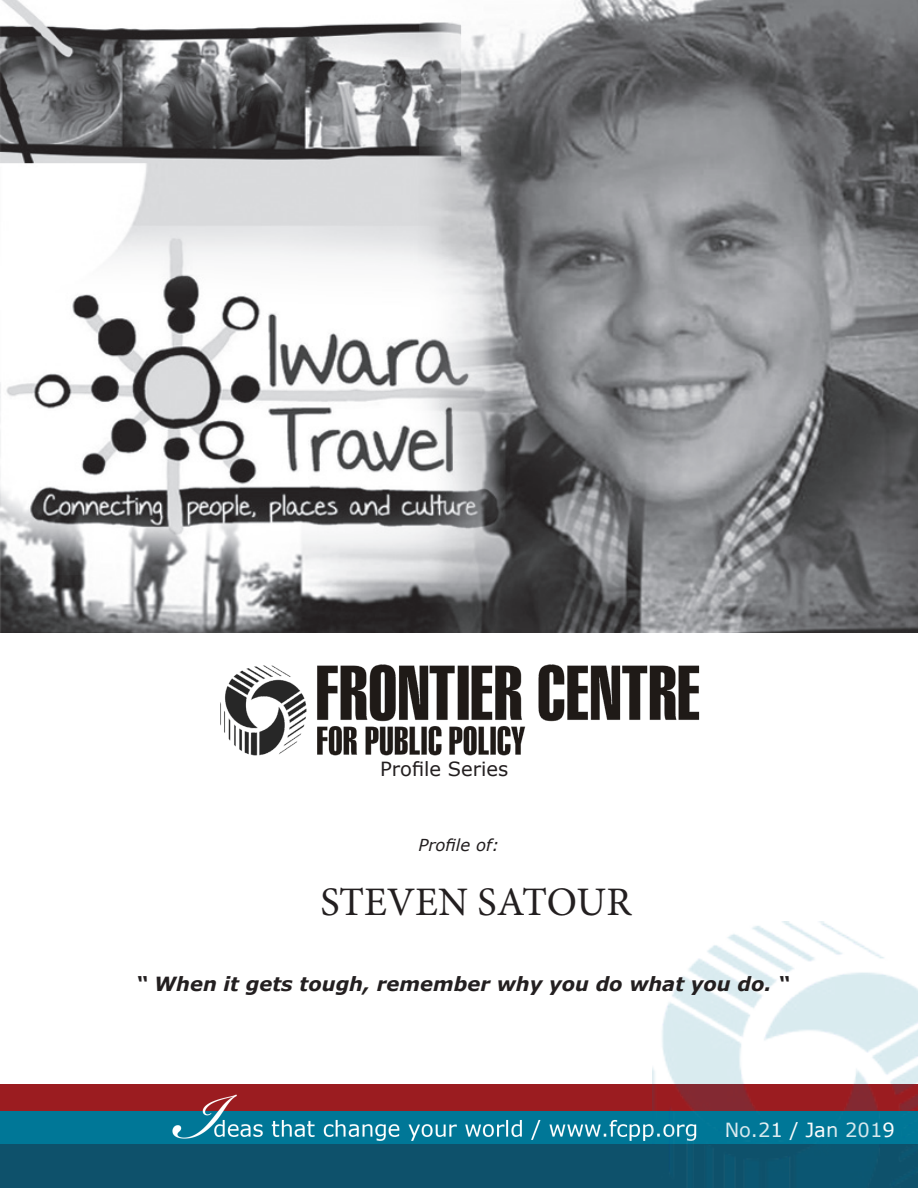
<style>
.page{position:relative;width:918px;height:1188px;background:#fff}
.page>*{position:absolute;margin:0;border:0;box-sizing:border-box;transform-origin:0 0}
.t1{font:40.5px "Minion Pro";letter-spacing:-.005em;color:#231f20}
.t2{font:italic 700 19.5px "Verdana";color:#231f20}
.t3{font:19.5px "Verdana";color:#fcfcfc}
.t4{font:19.5px "Verdana";color:#231f20}
.t5{font:italic 16.5px "Verdana";color:#231f20}
</style>
<div class="page">
<img style="left:0;top:0;width:918px;height:633px">
<div style="left:0;top:1084px;width:161px;height:28px;background:#9b1c20"></div>
<div style="left:0;top:1112px;width:161px;height:32px;background:#007797"></div>
<div style="left:0;top:1144px;width:652px;height:44px;background:#0e516b"></div>
<img style="left:220px;top:664px;width:480px;height:92px">
<img style="left:161px;top:1084px;width:491px;height:82px">
<img style="left:652px;top:921px;width:266px;height:267px">
<p class="t4" style="left:380px;top:755px;width:130px">Profile Series</p>
<p class="t5" style="left:419px;top:833px;width:82px">Profile of:</p>
<p class="t1" style="left:320px;top:875px;width:313px">STEVEN SATOUR</p>
<p class="t2" style="left:136px;top:970px;width:655px">“ When it gets tough, remember why you do what you do. “</p>
<p class="t3" style="left:725px;top:1116px;width:172px">No.21 / Jan 2019</p>
</div>
